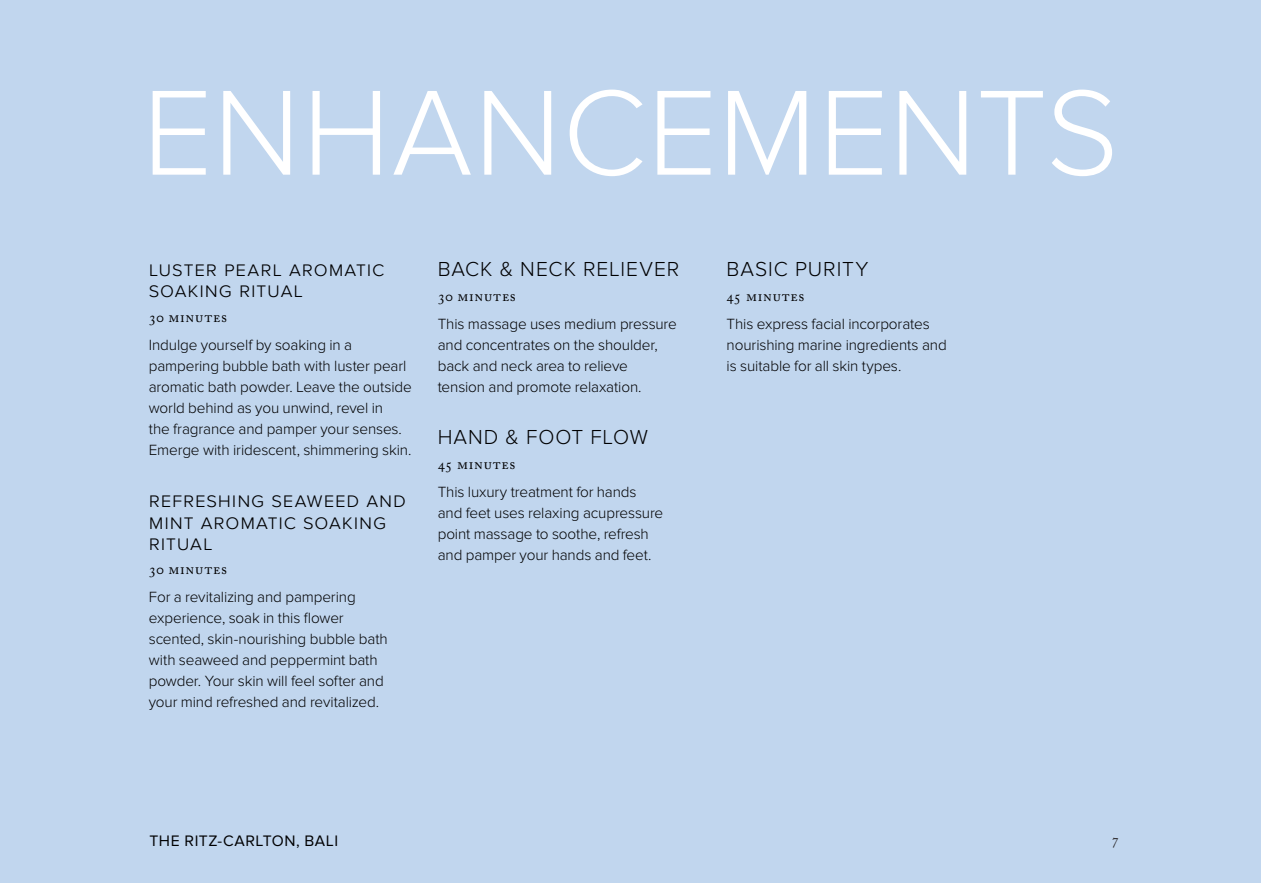
<style>
.page{position:relative;width:1261px;height:883px;background:#fff}
.page>*{position:absolute;margin:0;border:0;box-sizing:border-box;transform-origin:0 0}
.t1{font:300 125.48px "Proxima Nova";color:#fff}
.spa_head_a{font:300 21px/21px "Proxima Nova";letter-spacing:.04em;color:#000001}
.footer_location{font:15.75px "Proxima Nova";letter-spacing:.035em;color:#000001}
.spa_text{font:300 15.4px/21px "Proxima Nova";letter-spacing:-.01em;color:#000001}
.spa_time{font:14.88px "Adobe Caslon Pro";letter-spacing:.045em;color:#000001}
.FOOTER_page{font:14px "Adobe Caslon Pro";color:#231f20}
</style>
<div class="page">
<div style="left:0;top:0;width:1260px;height:882px;background:#c1d6ee"></div>
<p class="t1" style="left:142px;top:61px;width:978px">ENHANCEMENTS</p>
<p class="spa_head_a" style="left:149px;top:259px;width:237px">luster pearl aromatic soaking ritual</p>
<p class="spa_time" style="left:149px;top:308px;width:80px">30 minutes</p>
<p class="spa_text" style="left:149px;top:334px;width:264px">Indulge yourself by soaking in a pampering bubble bath with luster pearl aromatic bath powder. Leave the outside world behind as you unwind, revel in<br>the fragrance and pamper your senses.<br>Emerge with iridescent, shimmering skin.</p>
<p class="spa_head_a" style="left:149px;top:490px;width:259px">refreshing seaweed and mint aromatic soaking ritual</p>
<p class="spa_time" style="left:149px;top:560px;width:80px">30 minutes</p>
<p class="spa_text" style="left:149px;top:586px;width:240px">For a revitalizing and pampering experience, soak in this flower scented, skin-nourishing bubble bath with seaweed and peppermint bath powder. Your skin will feel softer and your mind refreshed and revitalized.</p>
<p class="spa_head_a" style="left:437px;top:259px;width:243px">BACK &amp; NECK RELIEVER</p>
<p class="spa_time" style="left:437px;top:287px;width:80px">30 minutes</p>
<p class="spa_text" style="left:437px;top:313px;width:241px">This massage uses medium pressure and concentrates on the shoulder, back and neck area to relieve tension and promote relaxation.</p>
<p class="spa_head_a" style="left:437px;top:427px;width:212px">HAND &amp; FOOT FLOW</p>
<p class="spa_time" style="left:437px;top:455px;width:79px">45 minutes</p>
<p class="spa_text" style="left:437px;top:481px;width:227px">This luxury treatment for hands and feet uses relaxing acupressure point massage to soothe, refresh and pamper your hands and feet.</p>
<p class="spa_head_a" style="left:726px;top:259px;width:143px">BASIC PURITY</p>
<p class="spa_time" style="left:726px;top:287px;width:79px">45 minutes</p>
<p class="spa_text" style="left:726px;top:313px;width:221px">This express facial incorporates nourishing marine ingredients and is suitable for all skin types.</p>
<p class="footer_location" style="left:149px;top:831px;width:190px">THE RITZ-CARLTON, BALI</p>
<p class="FOOTER_page" style="left:1111px;top:831px;width:8px">7</p>
</div>
